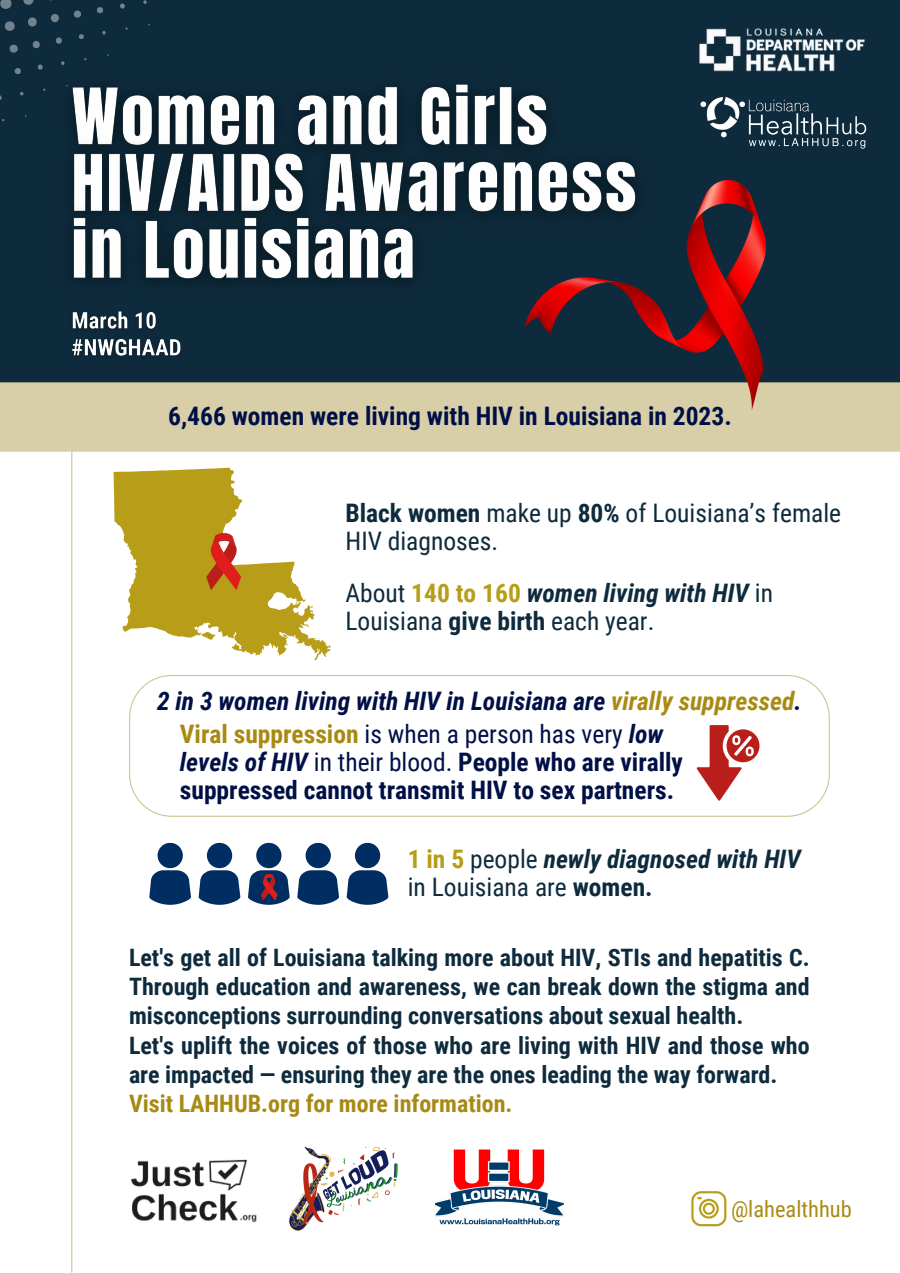
<style>
.page{position:relative;width:900px;height:1273px;background:#fff}
.page>*{position:absolute;margin:0;border:0;box-sizing:border-box;transform-origin:0 0}
.t1{font:700 25.5px/28.2px "Roboto Condensed";color:#001047}
.t2{font:25.5px/28.2px "Roboto Condensed";color:#0e2b3d}
.t3{font:italic 700 25.5px "Roboto Condensed";color:#001047}
.t4{font:italic 700 25.5px/28.2px "Roboto Condensed";color:#0e2b3d}
.t5{font:700 24px/29.2px "Roboto Condensed";color:#0e2b3d}
.t6{font:700 24px "Roboto Condensed";color:#a88a13}
.t7{font:22.5px "Roboto Condensed";color:#a88a13}
.s1{font-weight:700}
.s2{font-weight:700;color:#b89d18}
.s3{font-weight:700;font-style:italic}
.s4{color:#a88a13}
.s5{font-weight:400}
.s6{font-style:italic}
.s7{font-style:normal;color:#b89d18}
.s8{font-weight:400;font-style:normal}
.s9{font-style:normal}
</style>
<div class="page">
<div style="left:0;top:0;width:900px;height:382px;background:#0e2b3d"></div>
<svg style="left:0;top:0;width:12px;height:9px"></svg>
<svg style="left:23px;top:0;width:11px;height:5px"></svg>
<svg style="left:5px;top:21px;width:10px;height:10px"></svg>
<svg style="left:28px;top:17px;width:9px;height:10px"></svg>
<svg style="left:51px;top:14px;width:8px;height:8px"></svg>
<svg style="left:9px;top:44px;width:9px;height:9px"></svg>
<svg style="left:32px;top:41px;width:8px;height:7px"></svg>
<svg style="left:74px;top:10px;width:7px;height:8px"></svg>
<svg style="left:15px;top:68px;width:6px;height:6px"></svg>
<svg style="left:55px;top:37px;width:7px;height:7px"></svg>
<svg style="left:97px;top:7px;width:6px;height:7px"></svg>
<svg style="left:37px;top:64px;width:6px;height:6px"></svg>
<svg style="left:79px;top:34px;width:5px;height:5px"></svg>
<svg style="left:120px;top:3px;width:5px;height:6px"></svg>
<svg style="left:143px;top:0;width:4px;height:4px"></svg>
<svg style="left:20px;top:92px;width:4px;height:4px"></svg>
<svg style="left:102px;top:31px;width:4px;height:4px"></svg>
<img style="left:700px;top:97px;width:167px;height:52px">
<img style="left:699px;top:28px;width:166px;height:44px">
<div style="left:0;top:382px;width:900px;height:70px;background:#d8cfa8"></div>
<svg style="left:114px;top:468px;width:217px;height:191px"></svg>
<img style="left:435px;top:1149px;width:129px;height:76px">
<svg style="left:129px;top:675px;width:701px;height:141px"></svg>
<hr style="left:71px;top:452px;width:1px;height:820px;background:#cfc493">
<svg style="left:691px;top:1191px;width:35px;height:34px"></svg>
<img style="left:289px;top:1146px;width:109px;height:85px">
<img style="left:131px;top:1159px;width:126px;height:64px">
<img style="left:525px;top:180px;width:241px;height:230px">
<svg style="left:697px;top:725px;width:62px;height:75px"></svg>
<svg style="left:347px;top:842px;width:41px;height:62px"></svg>
<svg style="left:297px;top:842px;width:42px;height:62px"></svg>
<svg style="left:199px;top:842px;width:41px;height:62px"></svg>
<svg style="left:149px;top:842px;width:42px;height:62px"></svg>
<svg style="left:248px;top:842px;width:42px;height:62px"></svg>
<img style="left:44px;top:59px;width:619px;height:250px">
<img style="left:67px;top:305px;width:95px;height:24px">
<img style="left:72px;top:339px;width:109px;height:17px">
<p class="t1" style="left:168px;top:402px;width:565px">6,466 women were living with HIV in Louisiana in 2023.</p>
<p class="t2" style="left:346px;top:499px;width:497px"><span class="s1">Black women</span> make up <span class="s1">80%</span> of Louisiana’s female<br>HIV diagnoses.</p>
<p class="t2" style="left:346px;top:579px;width:429px">About <span class="s2">140 to 160</span> <span class="s3">women living with HIV</span> in<br>Louisiana <span class="s1">give birth</span> each year.</p>
<p class="t3" style="left:157px;top:686px;width:646px">2 in 3 women living with HIV in Louisiana are <span class="s4">virally suppressed</span>.</p>
<p class="t1" style="left:180px;top:720px;width:505px"><span class="s4">Viral suppression</span> <span class="s5">is when a person has very</span> <span class="s6">low levels of HIV</span> <span class="s5">in their blood.</span> People who are virally suppressed cannot transmit HIV to sex partners.</p>
<p class="t4" style="left:408px;top:845px;width:395px"><span class="s7">1 in 5</span> <span class="s8">people</span> newly diagnosed with HIV <span class="s8">in Louisiana are</span> <span class="s9">women.</span></p>
<p class="t5" style="left:129px;top:943px;width:682px">Let's get all of Louisiana talking more about HIV, STIs and hepatitis C.<br>Through education and awareness, we can break down the stigma and misconceptions surrounding conversations about sexual health.<br>Let's uplift the voices of those who are living with HIV and those who are impacted — ensuring they are the ones leading the way forward.</p>
<p class="t6" style="left:129px;top:1089px;width:385px">Visit LAHHUB.org for more information.</p>
<p class="t7" style="left:731px;top:1195px;width:122px">@lahealthhub</p>
</div>
